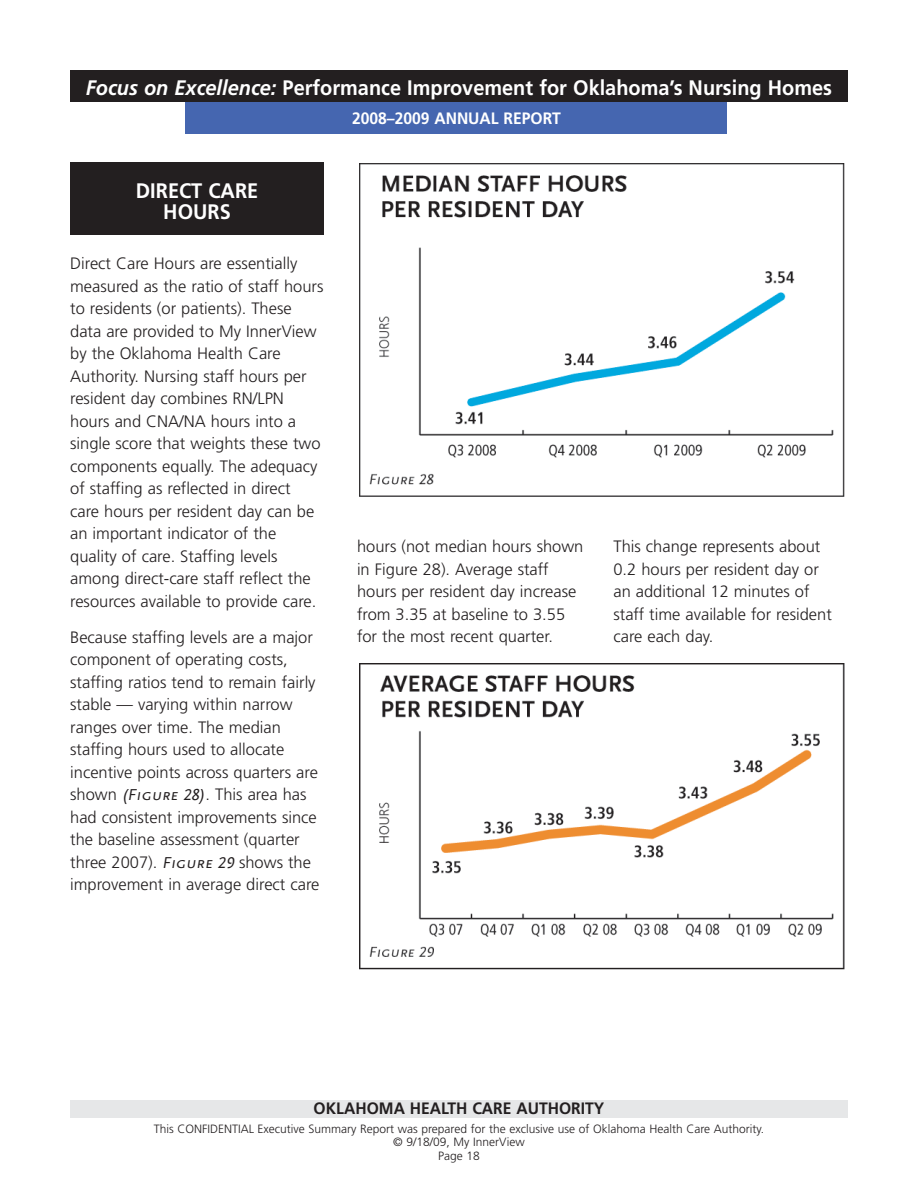
<style>
.page{position:relative;width:918px;height:1188px;background:#fff}
.page>*{position:absolute;margin:0;border:0;box-sizing:border-box;transform-origin:0 0}
.t1{font:700 21px/21px "Frutiger";color:#fff;text-align:center;scale:.95 1}
.t2{font:300 16.5px/22.5px "Frutiger";color:#231f20}
.t3{font:700 16.5px "Frutiger";color:#231f20;scale:.95 1}
.t4{font:700 16.5px "Frutiger";color:#fff;scale:.95 1}
.t5{font:300 12px/13.5px "Frutiger";color:#231f20;text-align:center}
.s1{font-style:italic}
.s2{font-family:"Scala Sans Caps";font-weight:400;font-style:italic}
</style>
<div class="page">
<div style="left:70px;top:1100px;width:778px;height:18px;background:#e6e7e8"></div>
<img style="left:359px;top:163px;width:486px;height:334px">
<div style="left:70px;top:70px;width:778px;height:31px;background:#231f20"></div>
<div style="left:186px;top:103px;width:541px;height:31px;background:#4566b0"></div>
<div style="left:70px;top:162px;width:254px;height:72px;background:#231f20"></div>
<img style="left:359px;top:663px;width:486px;height:306px">
<p class="t1" style="left:86px;top:79px;width:787px"><span class="s1">Focus on Excellence:</span> Performance Improvement for Oklahoma’s Nursing Homes</p>
<p class="t4" style="left:352px;top:111px;width:221px">2008–2009 ANNUAL REPORT</p>
<p class="t1" style="left:136px;top:182px;width:130px">DIRECT CARE<br>HOURS</p>
<p class="t2" style="left:70px;top:253px;width:255px">Direct Care Hours are essentially measured as the ratio of staff hours to residents (or patients). These data are provided to My InnerView by the Oklahoma Health Care Authority. Nursing staff hours per resident day combines RN/LPN hours and CNA/NA hours into a single score that weights these two components equally. The adequacy of staffing as reflected in direct care hours per resident day can be an important indicator of the quality of care. Staffing levels among direct-care staff reflect the resources available to provide care.</p>
<p class="t2" style="left:70px;top:627px;width:251px">Because staffing levels are a major component of operating costs, staffing ratios tend to remain fairly stable — varying within narrow ranges over time. The median staffing hours used to allocate incentive points across quarters are shown <span class="s2">(Figure 28)</span>. This area has had consistent improvements since the baseline assessment (quarter three 2007). <span class="s2">Figure 29</span> shows the improvement in average direct care</p>
<p class="t2" style="left:357px;top:537px;width:228px">hours (not median hours shown in Figure 28). Average staff hours per resident day increase from 3.35 at baseline to 3.55 for the most recent quarter.</p>
<p class="t2" style="left:613px;top:537px;width:220px">This change represents about<br>0.2 hours per resident day or an additional 12 minutes of staff time available for resident care each day.</p>
<p class="t3" style="left:314px;top:1102px;width:307px">OKLAHOMA HEALTH CARE AUTHORITY</p>
<p class="t5" style="left:154px;top:1123px;width:612px">This CONFIDENTIAL Executive Summary Report was prepared for the exclusive use of Oklahoma Health Care Authority. © 9/18/09, My InnerView<br>Page 18</p>
</div>
